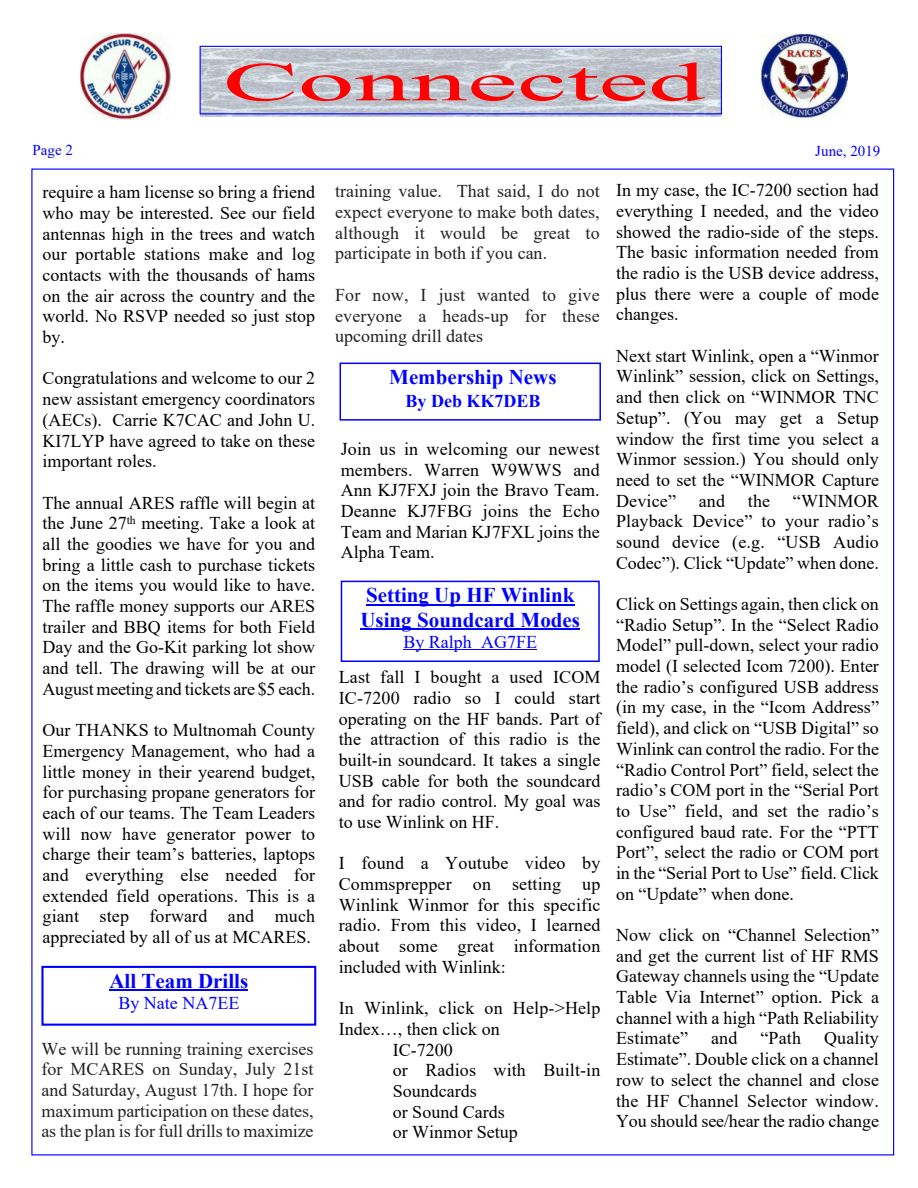
<style>
.page{position:relative;width:918px;height:1188px;background:#fff}
.page>*{position:absolute;margin:0;border:0;box-sizing:border-box;transform-origin:0 0}
.t1{font:54.45px "Times New Roman";color:#f00;scale:2.07 1}
.t2{font:700 21px/24.2px "Times New Roman";color:#00f}
.t3{font:18px/20.7px "Times New Roman";color:#000;text-align:justify}
.t4{font:18px/20.7px "Times New Roman";color:#222;text-align:justify}
.t5{font:18px "Times New Roman";color:#00f}
.t6{font:700 18px "Times New Roman";color:#00f}
.t7{font:15px "Times New Roman";color:#00f}
</style>
<div class="page">
<img style="left:200px;top:49px;width:521px;height:67px">
<div style="left:200px;top:46px;width:522px;height:68px;border:1px solid #00f"></div>
<img style="left:762px;top:35px;width:85px;height:83px">
<img style="left:80px;top:33px;width:90px;height:86px">
<div style="left:340px;top:363px;width:261px;height:58px;border:2px solid #00f"></div>
<div style="left:341px;top:581px;width:259px;height:81px;border:2px solid #00f"></div>
<hr style="left:366px;top:604px;width:208px;height:2px;background:#00f">
<hr style="left:360px;top:628px;width:220px;height:2px;background:#00f">
<hr style="left:403px;top:650px;width:134px;height:1px;background:#00f">
<div style="left:41px;top:966px;width:275px;height:60px;border:2px solid #00f"></div>
<hr style="left:109px;top:989px;width:139px;height:2px;background:#00f">
<h1 class="t1" style="left:223px;top:63px;width:234px">Connected</h1>
<p class="t7" style="left:33px;top:144px;width:42px">Page 2</p>
<p class="t7" style="left:815px;top:146px;width:67px">June, 2019</p>
<p class="t3" style="left:42px;top:184px;width:274px">require a ham license so bring a friend who may be interested. See our field antennas high in the trees and watch our portable stations make and log contacts with the thousands of hams on the air across the country and the world. No RSVP needed so just stop by.</p>
<p class="t3" style="left:42px;top:370px;width:274px">Congratulations and welcome to our 2 new assistant emergency coordinators (AECs). Carrie K7CAC and John U.<br>KI7LYP have agreed to take on these important roles.</p>
<p class="t3" style="left:42px;top:494px;width:274px">The annual ARES raffle will begin at the June 27<sup>th</sup> meeting. Take a look at all the goodies we have for you and bring a little cash to purchase tickets on the items you would like to have.<br>The raffle money supports our ARES trailer and BBQ items for both Field Day and the Go-Kit parking lot show and tell. The drawing will be at our August meeting and tickets are $5 each.</p>
<p class="t3" style="left:42px;top:721px;width:274px">Our THANKS to Multnomah County Emergency Management, who had a little money in their yearend budget, for purchasing propane generators for each of our teams. The Team Leaders will now have generator power to charge their team’s batteries, laptops and everything else needed for extended field operations. This is a giant step forward and much appreciated by all of us at MCARES.</p>
<p class="t3" style="left:616px;top:182px;width:264px">In my case, the IC-7200 section had everything I needed, and the video showed the radio-side of the steps.<br>The basic information needed from the radio is the USB device address, plus there were a couple of mode changes.</p>
<p class="t3" style="left:616px;top:347px;width:264px">Next start Winlink, open a “Winmor Winlink” session, click on Settings, and then click on “WINMOR TNC Setup”. (You may get a Setup window the first time you select a Winmor session.) You should only need to set the “WINMOR Capture Device”</p>
<p class="t4" style="left:335px;top:183px;width:266px">training value. That said, I do not expect everyone to make both dates, although it would be great to participate in both if you can.</p>
<p class="t4" style="left:335px;top:286px;width:266px">For now, I just wanted to give everyone a heads-up for these upcoming drill dates</p>
<p class="t2" style="left:389px;top:367px;width:169px">Membership News</p>
<p class="t6" style="left:406px;top:395px;width:137px">By Deb KK7DEB</p>
<p class="t3" style="left:341px;top:440px;width:261px">Join us in welcoming our newest members. Warren W9WWS and Ann KJ7FXJ join the Bravo Team.<br>Deanne KJ7FBG joins the Echo Team and Marian KJ7FXL joins the Alpha Team.</p>
<p class="t3" style="left:699px;top:492px;width:28px">and</p>
<p class="t3" style="left:748px;top:492px;width:24px">the</p>
<p class="t3" style="left:616px;top:492px;width:264px;text-indent:177px">“WINMOR Playback Device” to your radio’s sound device (e.g. “USB Audio Codec”). Click “Update” when done.</p>
<p class="t3" style="left:616px;top:595px;width:264px">Click on Settings again, then click on “Radio Setup”. In the “Select Radio Model” pull-down, select your radio model (I selected Icom 7200). Enter the radio’s configured USB address (in my case, in the “Icom Address” field), and click on “USB Digital” so Winlink can control the radio. For the “Radio Control Port” field, select the radio’s COM port in the “Serial Port to Use” field, and set the radio’s configured baud rate. For the “PTT Port”, select the radio or COM port in the “Serial Port to Use” field. Click on “Update” when done.</p>
<p class="t3" style="left:616px;top:926px;width:264px">Now click on “Channel Selection” and get the current list of HF RMS Gateway channels using the “Update Table Via Internet” option. Pick a channel with a high “Path Reliability Estimate”</p>
<p class="t2" style="left:360px;top:585px;width:221px">Setting Up HF Winlink<br>Using Soundcard Modes</p>
<p class="t5" style="left:403px;top:636px;width:135px">By Ralph AG7FE</p>
<p class="t3" style="left:339px;top:669px;width:263px">Last fall I bought a used ICOM IC-7200 radio so I could start operating on the HF bands. Part of the attraction of this radio is the built-in soundcard. It takes a single USB cable for both the soundcard and for radio control. My goal was to use Winlink on HF.</p>
<p class="t3" style="left:339px;top:855px;width:263px">I found a Youtube video by Commsprepper on setting up Winlink Winmor for this specific radio. From this video, I learned about some great information included with Winlink:</p>
<p class="t3" style="left:339px;top:1000px;width:263px">In Winlink, click on Help-&gt;Help</p>
<p class="t3" style="left:339px;top:1020px;width:163px">Index…, then click on</p>
<p class="t3" style="left:393px;top:1041px;width:62px">IC-7200</p>
<p class="t3" style="left:393px;top:1062px;width:209px">or Radios with Built-in</p>
<p class="t3" style="left:393px;top:1082px;width:86px">Soundcards</p>
<p class="t3" style="left:393px;top:1103px;width:114px">or Sound Cards</p>
<p class="t3" style="left:393px;top:1124px;width:127px">or Winmor Setup</p>
<p class="t2" style="left:109px;top:971px;width:140px">All Team Drills</p>
<p class="t5" style="left:118px;top:997px;width:123px">By Nate NA7EE</p>
<p class="t4" style="left:41px;top:1040px;width:274px">We will be running training exercises for MCARES on Sunday, July 21st and Saturday, August 17th. I hope for maximum participation on these dates, as the plan is for full drills to maximize</p>
<p class="t3" style="left:616px;top:1030px;width:264px;text-indent:208px">Quality Estimate”. Double click on a channel row to select the channel and close the HF Channel Selector window.<br>You should see/hear the radio change</p>
<p class="t3" style="left:711px;top:1030px;width:28px">and</p>
<p class="t3" style="left:760px;top:1030px;width:42px">“Path</p>
</div>
